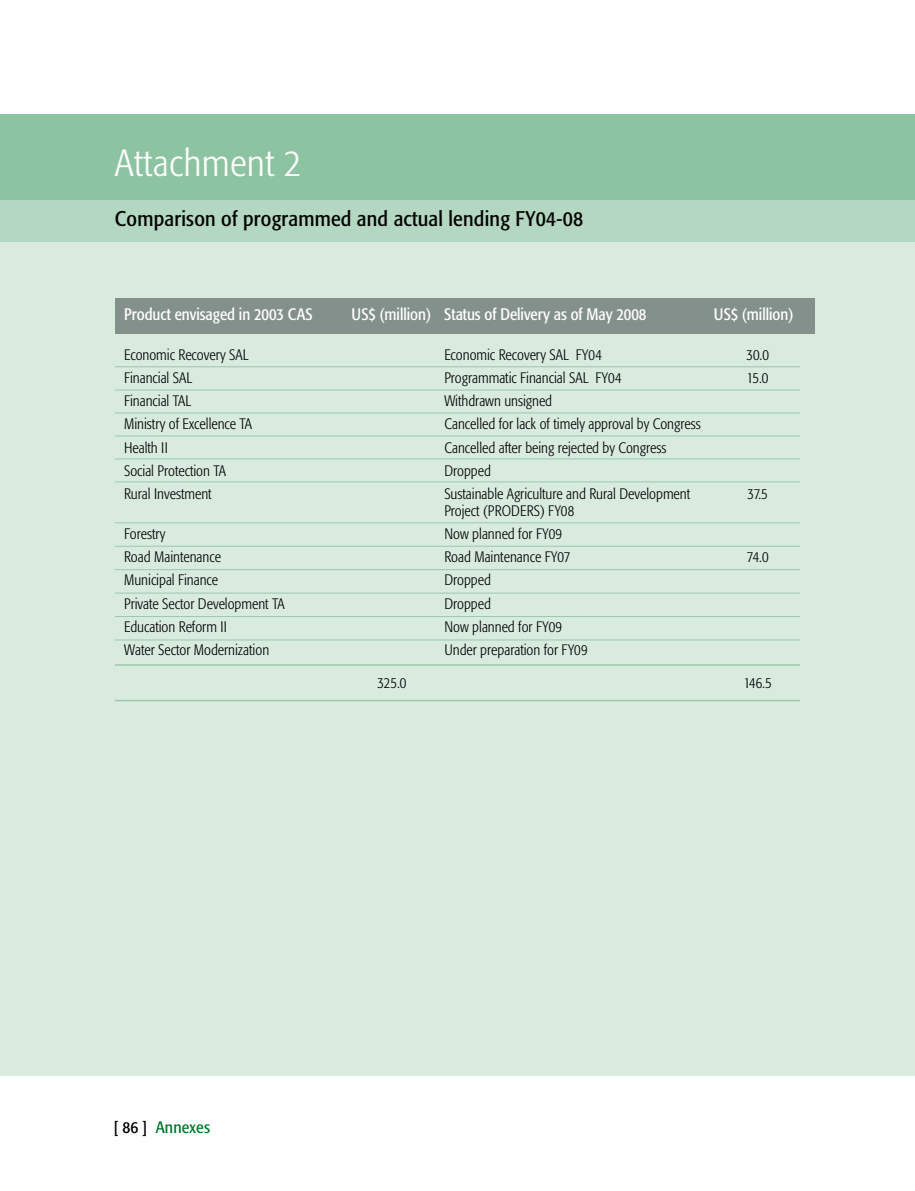
<style>
.page{position:relative;width:915px;height:1191px;background:#fff}
.page>*{position:absolute;margin:0;border:0;box-sizing:border-box;transform-origin:0 0}
.t1{font:300 condensed 37.5px "Formata";letter-spacing:.01em;color:#fff;scale:1.05 1}
.t2{font:condensed 21px "Formata";letter-spacing:.01em;color:#000;scale:1.05 1}
.t3{font:condensed 16.5px "Formata";color:#fff}
.t4{font:condensed 16.5px "Formata";letter-spacing:.01em;color:#00792c;scale:1.05 1}
.t5{font:300 condensed 15px/16.5px "Formata";color:#000}
.s1{color:#000}
</style>
<div class="page">
<div style="left:0;top:115px;width:914px;height:85px;background:#8cc3a0"></div>
<div style="left:0;top:200px;width:914px;height:42px;background:#b3d7c0"></div>
<div style="left:0;top:242px;width:914px;height:834px;background:#d9ebdf"></div>
<hr style="left:115px;top:664px;width:684px;height:2px;background:#99c9ab">
<hr style="left:115px;top:366px;width:684px;height:1px;background:#99c9ab">
<hr style="left:115px;top:390px;width:684px;height:1px;background:#99c9ab">
<hr style="left:115px;top:413px;width:684px;height:1px;background:#99c9ab">
<hr style="left:115px;top:436px;width:684px;height:1px;background:#99c9ab">
<hr style="left:115px;top:458px;width:684px;height:1px;background:#99c9ab">
<hr style="left:115px;top:481px;width:684px;height:1px;background:#99c9ab">
<hr style="left:115px;top:522px;width:684px;height:1px;background:#99c9ab">
<hr style="left:115px;top:546px;width:684px;height:1px;background:#99c9ab">
<hr style="left:115px;top:569px;width:684px;height:1px;background:#99c9ab">
<hr style="left:115px;top:593px;width:684px;height:1px;background:#99c9ab">
<hr style="left:115px;top:616px;width:684px;height:1px;background:#99c9ab">
<hr style="left:115px;top:639px;width:684px;height:1px;background:#99c9ab">
<hr style="left:115px;top:700px;width:684px;height:1px;background:#99c9ab">
<div style="left:115px;top:298px;width:699px;height:35px;background:#84908b"></div>
<h1 class="t1" style="left:115px;top:141px;width:179px">Attachment 2</h1>
<h2 class="t2" style="left:115px;top:207px;width:447px">Comparison of programmed and actual lending FY04-08</h2>
<p class="t3" style="left:124px;top:305px;width:190px">Product envisaged in 2003 CAS</p>
<p class="t3" style="left:351px;top:305px;width:296px">US$ (million) Status of Delivery as of May 2008</p>
<p class="t3" style="left:713px;top:305px;width:81px">US$ (million)</p>
<p class="t5" style="left:124px;top:346px;width:126px">Economic Recovery SAL</p>
<p class="t5" style="left:444px;top:346px;width:159px">Economic Recovery SAL FY04</p>
<p class="t5" style="left:746px;top:346px;width:24px">30.0</p>
<p class="t5" style="left:124px;top:369px;width:70px">Financial SAL</p>
<p class="t5" style="left:444px;top:369px;width:179px">Programmatic Financial SAL FY04</p>
<p class="t5" style="left:746px;top:369px;width:23px">15.0</p>
<p class="t5" style="left:124px;top:393px;width:69px">Financial TAL</p>
<p class="t5" style="left:444px;top:393px;width:109px">Withdrawn unsigned</p>
<p class="t5" style="left:124px;top:416px;width:129px">Ministry of Excellence TA</p>
<p class="t5" style="left:444px;top:416px;width:258px">Cancelled for lack of timely approval by Congress</p>
<p class="t5" style="left:124px;top:439px;width:45px">Health II</p>
<p class="t5" style="left:444px;top:439px;width:223px">Cancelled after being rejected by Congress</p>
<p class="t5" style="left:124px;top:462px;width:103px">Social Protection TA</p>
<p class="t5" style="left:444px;top:462px;width:48px">Dropped</p>
<p class="t5" style="left:124px;top:486px;width:89px">Rural Investment</p>
<p class="t5" style="left:444px;top:486px;width:247px">Sustainable Agriculture and Rural Development<br>Project (PRODERS) FY08</p>
<p class="t5" style="left:747px;top:486px;width:22px">37.5</p>
<p class="t5" style="left:124px;top:525px;width:43px">Forestry</p>
<p class="t5" style="left:444px;top:525px;width:119px">Now planned for FY09</p>
<p class="t5" style="left:124px;top:549px;width:98px">Road Maintenance</p>
<p class="t5" style="left:444px;top:549px;width:127px">Road Maintenance FY07</p>
<p class="t5" style="left:746px;top:549px;width:23px">74.0</p>
<p class="t5" style="left:124px;top:572px;width:96px">Municipal Finance</p>
<p class="t5" style="left:444px;top:572px;width:48px">Dropped</p>
<p class="t5" style="left:124px;top:595px;width:162px">Private Sector Development TA</p>
<p class="t5" style="left:444px;top:595px;width:48px">Dropped</p>
<p class="t5" style="left:124px;top:618px;width:104px">Education Reform II</p>
<p class="t5" style="left:444px;top:618px;width:119px">Now planned for FY09</p>
<p class="t5" style="left:124px;top:642px;width:146px">Water Sector Modernization</p>
<p class="t5" style="left:444px;top:642px;width:145px">Under preparation for FY09</p>
<p class="t5" style="left:377px;top:674px;width:31px">325.0</p>
<p class="t5" style="left:743px;top:674px;width:29px">146.5</p>
<p class="t4" style="left:114px;top:1117px;width:93px"><span class="s1">[ 86 ]</span> Annexes</p>
</div>
